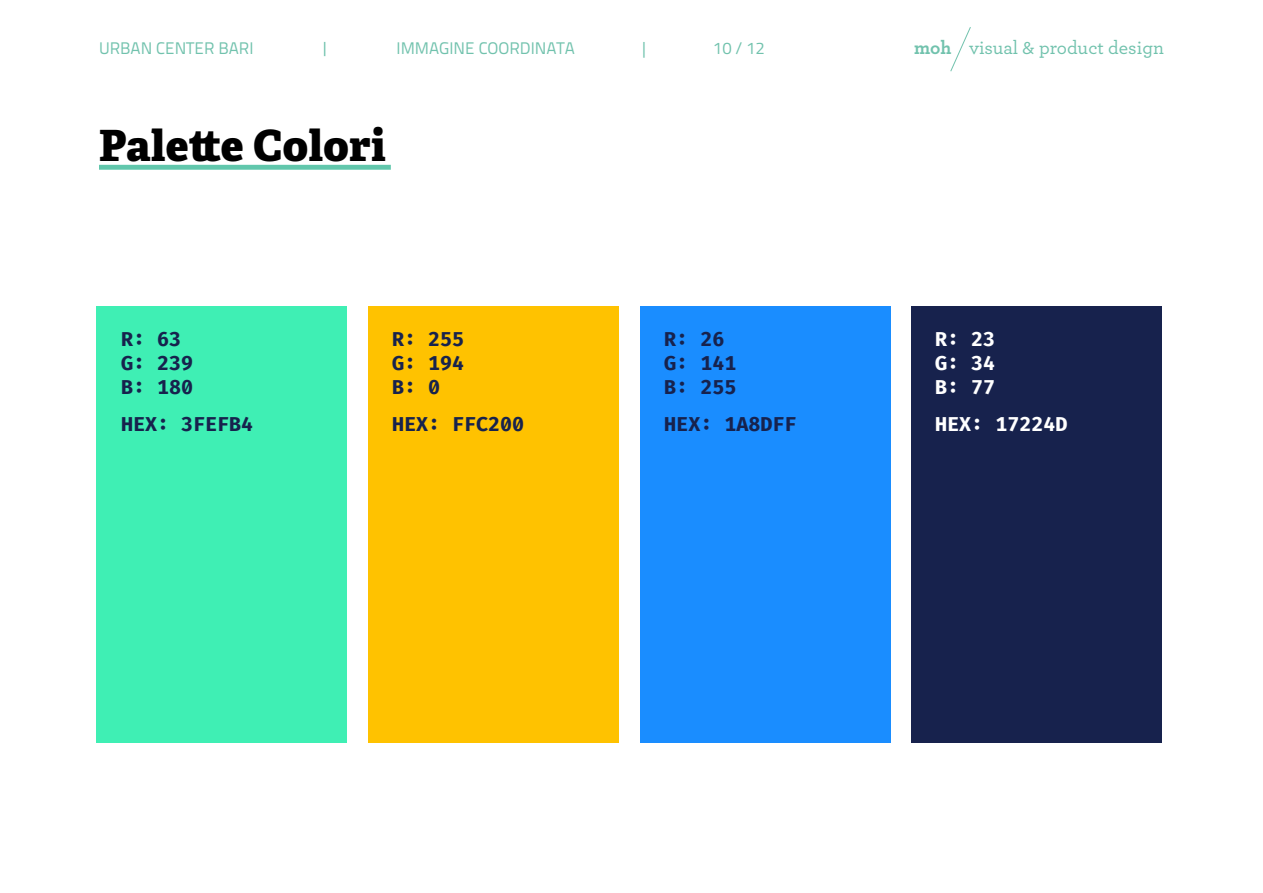
<style>
.page{position:relative;width:1263px;height:893px;background:#fff}
.page>*{position:absolute;margin:0;border:0;box-sizing:border-box;transform-origin:0 0}
.t1{font:800 43.05px "Adelle";letter-spacing:.015em;color:#000}
.t2{font:700 20.1px/24px "Fira Code";color:#17224d}
.t3{font:700 20.1px/24px "Fira Code";color:#fff;text-align:justify}
.t4{font:500 19.35px "Archer";color:#71c2ad}
.t5{font:16.8px "Titillium Text 25 L 400 wt";color:#71c2ad}
.t6{font:16.8px "Titillium Web";color:#71c2ad}
.s1{font-weight:700}
</style>
<div class="page">
<svg style="left:950px;top:27px;width:21px;height:45px"></svg>
<div style="left:99px;top:165px;width:292px;height:5px;background:#61c7ac"></div>
<div style="left:96px;top:306px;width:250px;height:437px;background:#3fefb4"></div>
<div style="left:640px;top:306px;width:250px;height:437px;background:#1a8dff"></div>
<div style="left:368px;top:306px;width:250px;height:437px;background:#ffc200"></div>
<div style="left:912px;top:306px;width:250px;height:437px;background:#17224d"></div>
<p class="t5" style="left:99px;top:36px;width:156px">URBAN CENTER BARI</p>
<p class="t5" style="left:321px;top:36px;width:10px">|</p>
<p class="t5" style="left:396px;top:36px;width:180px">IMMAGINE COORDINATA</p>
<p class="t6" style="left:642px;top:36px;width:5px">|</p>
<p class="t6" style="left:713px;top:36px;width:53px">10 / 12</p>
<p class="t4" style="left:914px;top:34px;width:251px"><span class="s1">moh</span> visual &amp; product design</p>
<p class="t1" style="left:99px;top:117px;width:288px">Palette Colori</p>
<p class="t2" style="left:121px;top:328px;width:74px">R: 63<br>G: 239<br>B: 180</p>
<p class="t2" style="left:392px;top:328px;width:74px;text-align:justify">R: 255<br>G: 194<br>B: 0</p>
<p class="t2" style="left:664px;top:328px;width:74px">R: 26<br>G: 141<br>B: 255</p>
<p class="t3" style="left:935px;top:328px;width:62px">R: 23<br>G: 34<br>B: 77</p>
<p class="t2" style="left:121px;top:413px;width:134px">HEX: 3FEFB4</p>
<p class="t2" style="left:392px;top:413px;width:134px">HEX: FFC200</p>
<p class="t2" style="left:664px;top:413px;width:134px">HEX: 1A8DFF</p>
<p class="t3" style="left:935px;top:413px;width:134px">HEX: 17224D</p>
</div>
